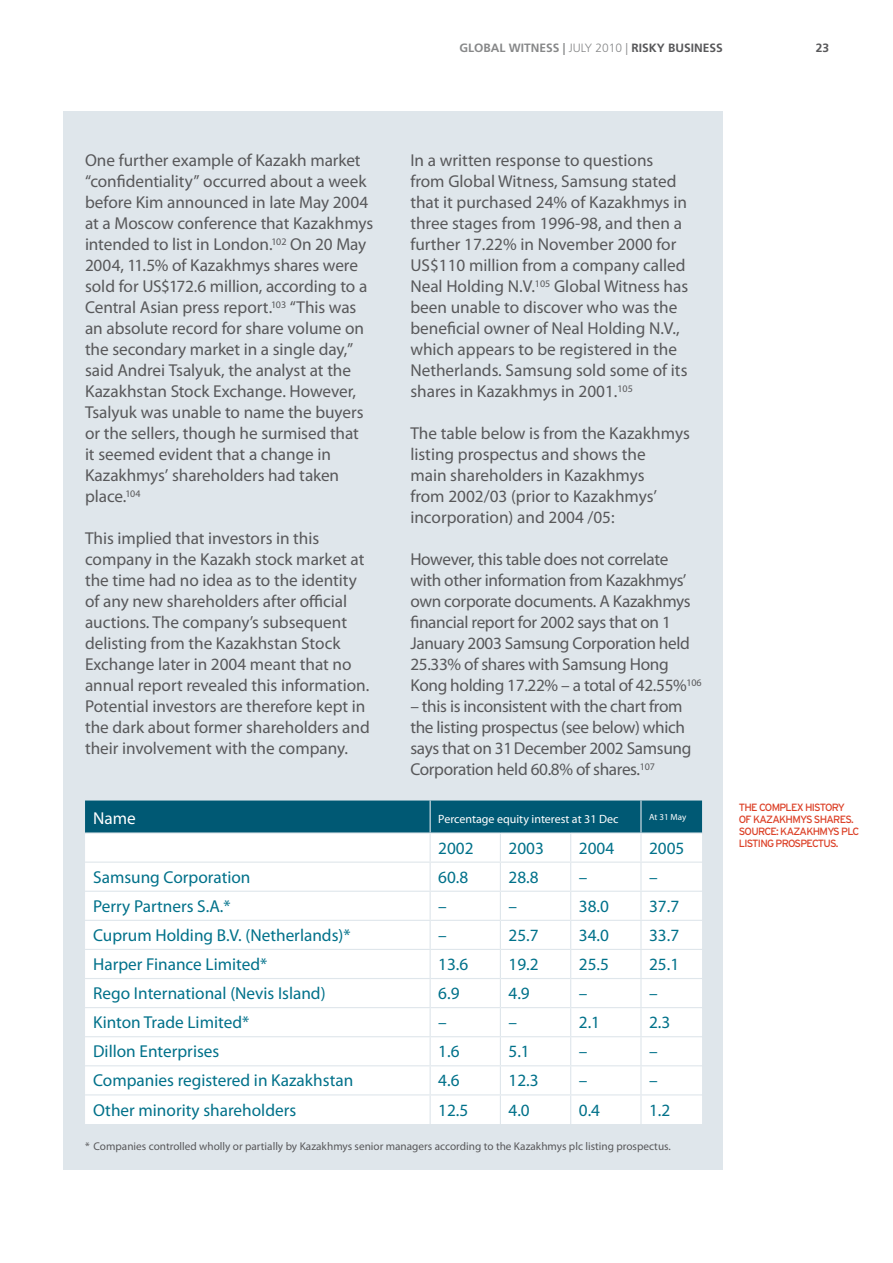
<style>
.page{position:relative;width:893px;height:1263px;background:#fff}
.page>*{position:absolute;margin:0;border:0;box-sizing:border-box;transform-origin:0 0}
.t1{font:17.25px/21px "Myriad Pro";color:#58585a}
.t2{font:17.25px/21px "Myriad Pro";letter-spacing:-.02em;color:#58585a}
.t3{font:17.25px "Myriad Pro";color:#00718a}
.t4{font:17.25px "Myriad Pro";color:#fff}
.t5{font:700 12px "Frutiger";color:#878889}
.t6{font:12px "Myriad Pro";color:#fff}
.t7{font:700 12px "Frutiger";color:#58585a}
.t8{font:11.25px "Myriad Pro";color:#58585a}
.t9{font:10.5px/12px "Interstate";letter-spacing:-.07em;color:#dc4128}
.t10{font:9px "Myriad Pro";letter-spacing:-.005em;color:#fff}
.s1{font-weight:300}
.s2{color:#58585a}
</style>
<div class="page">
<div style="left:64px;top:111px;width:659px;height:1058px;background:#dfe6eb"></div>
<svg style="left:85px;top:800px;width:617px;height:324px"></svg>
<hr style="left:641px;top:1094px;width:61px;height:1px;background:#dfe6eb">
<hr style="left:640px;top:1095px;width:2px;height:29px;background:#dfe6eb">
<p class="t5" style="left:459px;top:40px;width:232px">GLOBAL WITNESS | <span class="s1">JULY 2010 |</span> <span class="s2">RISKY BUSINESS</span></p>
<p class="t7" style="left:816px;top:40px;width:8px">23</p>
<p class="t1" style="left:85px;top:150px;width:290px">One further example of Kazakh market “confidentiality” occurred about a week before Kim announced in late May 2004 at a Moscow conference that Kazakhmys intended to list in London.<sup>102</sup> On 20 May 2004, 11.5% of Kazakhmys shares were sold for US$172.6 million, according to a Central Asian press report.<sup>103</sup> “This was an absolute record for share volume on the secondary market in a single day,” said Andrei Tsalyuk, the analyst at the Kazakhstan Stock Exchange. However, Tsalyuk was unable to name the buyers or the sellers, though he surmised that<br>it seemed evident that a change in Kazakhmys’ shareholders had taken place.<sup>104</sup></p>
<p class="t1" style="left:85px;top:528px;width:286px">This implied that investors in this company in the Kazakh stock market at the time had no idea as to the identity of any new shareholders after official auctions. The company’s subsequent delisting from the Kazakhstan Stock Exchange later in 2004 meant that no annual report revealed this information.<br>Potential investors are therefore kept in the dark about former shareholders and their involvement with the company.</p>
<p class="t1" style="left:410px;top:150px;width:280px">In a written response to questions from Global Witness, Samsung stated that it purchased 24% of Kazakhmys in three stages from 1996-98, and then a further 17.22% in November 2000 for US$110 million from a company called Neal Holding N.V.<sup>105</sup> Global Witness has been unable to discover who was the beneficial owner of Neal Holding N.V., which appears to be registered in the Netherlands. Samsung sold some of its shares in Kazakhmys in 2001.<sup>105</sup></p>
<p class="t1" style="left:410px;top:423px;width:281px">The table below is from the Kazakhmys listing prospectus and shows the<br>main shareholders in Kazakhmys<br>from 2002/03 (prior to Kazakhmys’ incorporation) and 2004 /05:</p>
<p class="t2" style="left:410px;top:549px;width:293px">However, this table does not correlate with other information from Kazakhmys’ own corporate documents. A Kazakhmys financial report for 2002 says that on 1<br>January 2003 Samsung Corporation held 25.33% of shares with Samsung Hong Kong holding 17.22% – a total of 42.55%<sup>106</sup></p>
<p class="t2" style="left:410px;top:696px;width:283px">– this is inconsistent with the chart from the listing prospectus (see below) which says that on 31December 2002 Samsung Corporation held 60.8% of shares.<sup>107</sup></p>
<p class="t4" style="left:93px;top:807px;width:44px">Name</p>
<p class="t6" style="left:438px;top:811px;width:182px">Percentage equity interest at 31 Dec</p>
<p class="t10" style="left:649px;top:812px;width:39px">At 31 May</p>
<p class="t3" style="left:438px;top:837px;width:37px">2002</p>
<p class="t3" style="left:508px;top:837px;width:37px">2003</p>
<p class="t3" style="left:579px;top:837px;width:37px">2004</p>
<p class="t3" style="left:649px;top:837px;width:37px">2005</p>
<p class="t3" style="left:93px;top:866px;width:159px">Samsung Corporation</p>
<p class="t3" style="left:438px;top:866px;width:32px">60.8</p>
<p class="t3" style="left:508px;top:866px;width:32px">28.8</p>
<p class="t3" style="left:579px;top:866px;width:10px">–</p>
<p class="t3" style="left:649px;top:866px;width:10px">–</p>
<p class="t3" style="left:93px;top:895px;width:139px">Perry Partners S.A.*</p>
<p class="t3" style="left:438px;top:895px;width:10px">–</p>
<p class="t3" style="left:508px;top:895px;width:10px">–</p>
<p class="t3" style="left:579px;top:895px;width:32px">38.0</p>
<p class="t3" style="left:649px;top:895px;width:32px">37.7</p>
<p class="t3" style="left:93px;top:924px;width:259px">Cuprum Holding B.V. (Netherlands)*</p>
<p class="t3" style="left:438px;top:924px;width:10px">–</p>
<p class="t3" style="left:508px;top:924px;width:32px">25.7</p>
<p class="t3" style="left:579px;top:924px;width:32px">34.0</p>
<p class="t3" style="left:649px;top:924px;width:32px">33.7</p>
<p class="t3" style="left:93px;top:953px;width:176px">Harper Finance Limited*</p>
<p class="t3" style="left:438px;top:953px;width:32px">13.6</p>
<p class="t3" style="left:508px;top:953px;width:32px">19.2</p>
<p class="t3" style="left:579px;top:953px;width:32px">25.5</p>
<p class="t3" style="left:649px;top:953px;width:32px">25.1</p>
<p class="t3" style="left:93px;top:983px;width:234px">Rego International (Nevis Island)</p>
<p class="t3" style="left:438px;top:983px;width:23px">6.9</p>
<p class="t3" style="left:508px;top:983px;width:23px">4.9</p>
<p class="t3" style="left:579px;top:983px;width:10px">–</p>
<p class="t3" style="left:649px;top:983px;width:10px">–</p>
<p class="t3" style="left:93px;top:1012px;width:158px">Kinton Trade Limited*</p>
<p class="t3" style="left:438px;top:1012px;width:10px">–</p>
<p class="t3" style="left:508px;top:1012px;width:10px">–</p>
<p class="t3" style="left:579px;top:1012px;width:23px">2.1</p>
<p class="t3" style="left:649px;top:1012px;width:23px">2.3</p>
<p class="t3" style="left:93px;top:1041px;width:128px">Dillon Enterprises</p>
<p class="t3" style="left:438px;top:1041px;width:23px">1.6</p>
<p class="t3" style="left:508px;top:1041px;width:23px">5.1</p>
<p class="t3" style="left:579px;top:1041px;width:10px">–</p>
<p class="t3" style="left:649px;top:1041px;width:10px">–</p>
<p class="t3" style="left:93px;top:1070px;width:262px">Companies registered in Kazakhstan</p>
<p class="t3" style="left:438px;top:1070px;width:23px">4.6</p>
<p class="t3" style="left:508px;top:1070px;width:32px">12.3</p>
<p class="t3" style="left:579px;top:1070px;width:10px">–</p>
<p class="t3" style="left:649px;top:1070px;width:10px">–</p>
<p class="t3" style="left:93px;top:1099px;width:205px">Other minority shareholders</p>
<p class="t3" style="left:438px;top:1099px;width:32px">12.5</p>
<p class="t3" style="left:508px;top:1099px;width:23px">4.0</p>
<p class="t3" style="left:579px;top:1099px;width:23px">0.4</p>
<p class="t3" style="left:649px;top:1099px;width:23px">1.2</p>
<p class="t8" style="left:85px;top:1139px;width:587px">* Companies controlled wholly or partially by Kazakhmys senior managers according to the Kazakhmys plc listing prospectus.</p>
<p class="t9" style="left:739px;top:801px;width:122px">THE COMPLEX HISTORY<br>OF KAZAKHMYS SHARES.<br>SOURCE: KAZAKHMYS PLC<br>LISTING PROSPECTUS.</p>
</div>
